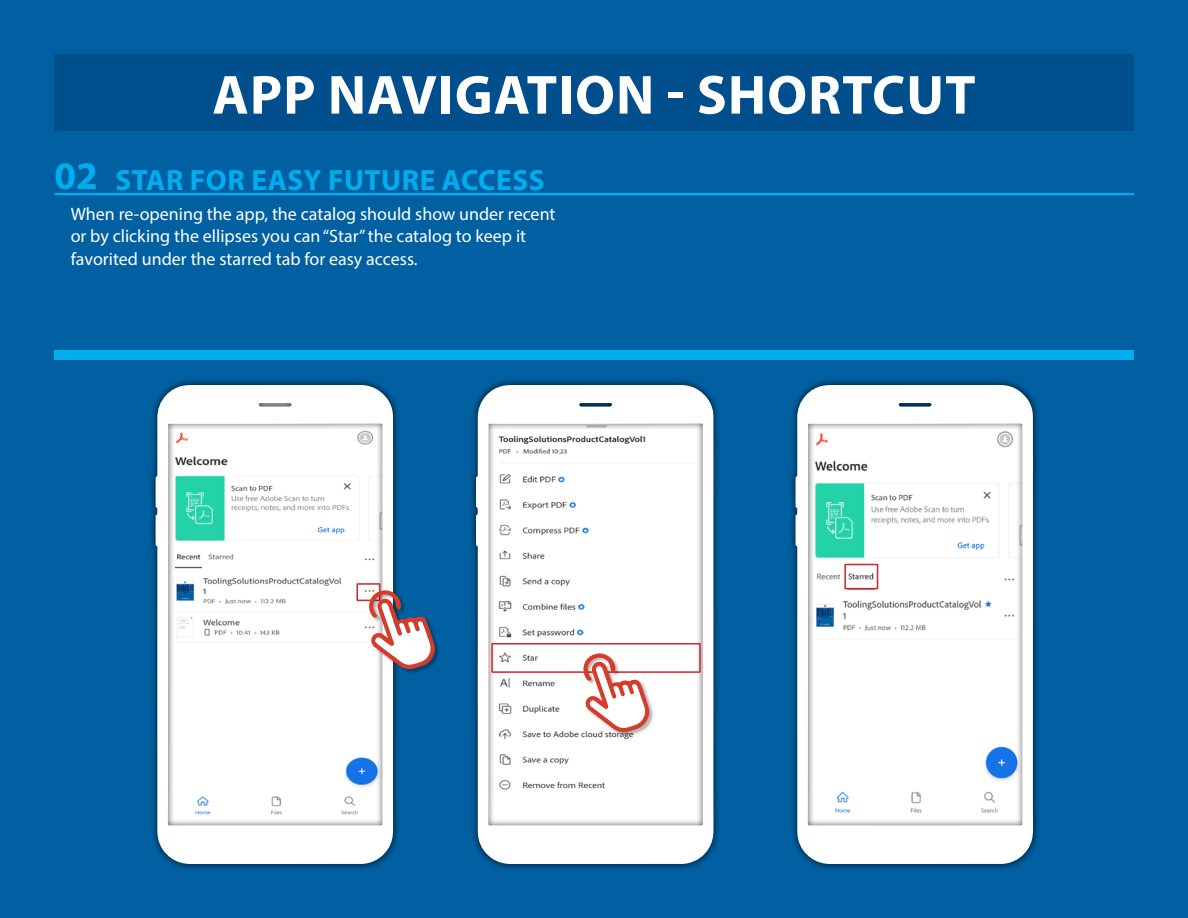
<style>
.page{position:relative;width:1188px;height:918px;background:#0060a2}
.page>*{position:absolute;margin:0;border:0;box-sizing:border-box;transform-origin:0 0}
.t1{font:700 55.5px "Myriad Pro";letter-spacing:.02em;color:#fff}
.t2{font:700 29.25px "Myriad Pro";letter-spacing:.02em;color:#00aeef}
.t3{font:18px/22.5px "Myriad Pro";color:#fff}
.s1{font-size:39px}
</style>
<div class="page">
<div style="left:54px;top:54px;width:1080px;height:77px;background:#004e8c"></div>
<hr style="left:55px;top:193px;width:1079px;height:2px;background:#00aeef">
<div style="left:54px;top:350px;width:1080px;height:10px;background:#00aeef"></div>
<div style="left:148px;top:378px;width:253px;height:494px;background:#000;opacity:.75"></div>
<svg style="left:156px;top:385px;width:237px;height:479px;background:#edf4f4"></svg>
<div style="left:468px;top:378px;width:253px;height:494px;background:#000;opacity:.75"></div>
<svg style="left:476px;top:385px;width:238px;height:479px;background:#f4f5f6"></svg>
<div style="left:788px;top:378px;width:253px;height:494px;background:#000;opacity:.75"></div>
<svg style="left:796px;top:385px;width:237px;height:479px;background:#edf5f5"></svg>
<div style="left:356px;top:583px;width:25px;height:18px;border:2px solid #d2232a"></div>
<div style="left:491px;top:643px;width:210px;height:30px;border:2px solid #d2232a"></div>
<div style="left:844px;top:564px;width:34px;height:25px;border:2px solid #d2232a"></div>
<div style="left:369px;top:590px;width:71px;height:84px;background:#000;opacity:.29"></div>
<svg style="left:368px;top:589px;width:69px;height:81px"></svg>
<div style="left:583px;top:653px;width:71px;height:84px;background:#000;opacity:.29"></div>
<svg style="left:582px;top:652px;width:69px;height:81px;background:#efc8c4"></svg>
<h1 class="t1" style="left:212px;top:59px;width:765px">APP NAVIGATION - SHORTCUT</h1>
<h2 class="t2" style="left:55px;top:161px;width:492px"><span class="s1">02</span> STAR FOR EASY FUTURE ACCESS</h2>
<p class="t3" style="left:71px;top:202px;width:486px">When re-opening the app, the catalog should show under recent or by clicking the ellipses you can “Star” the catalog to keep it favorited under the starred tab for easy access.</p>
</div>
